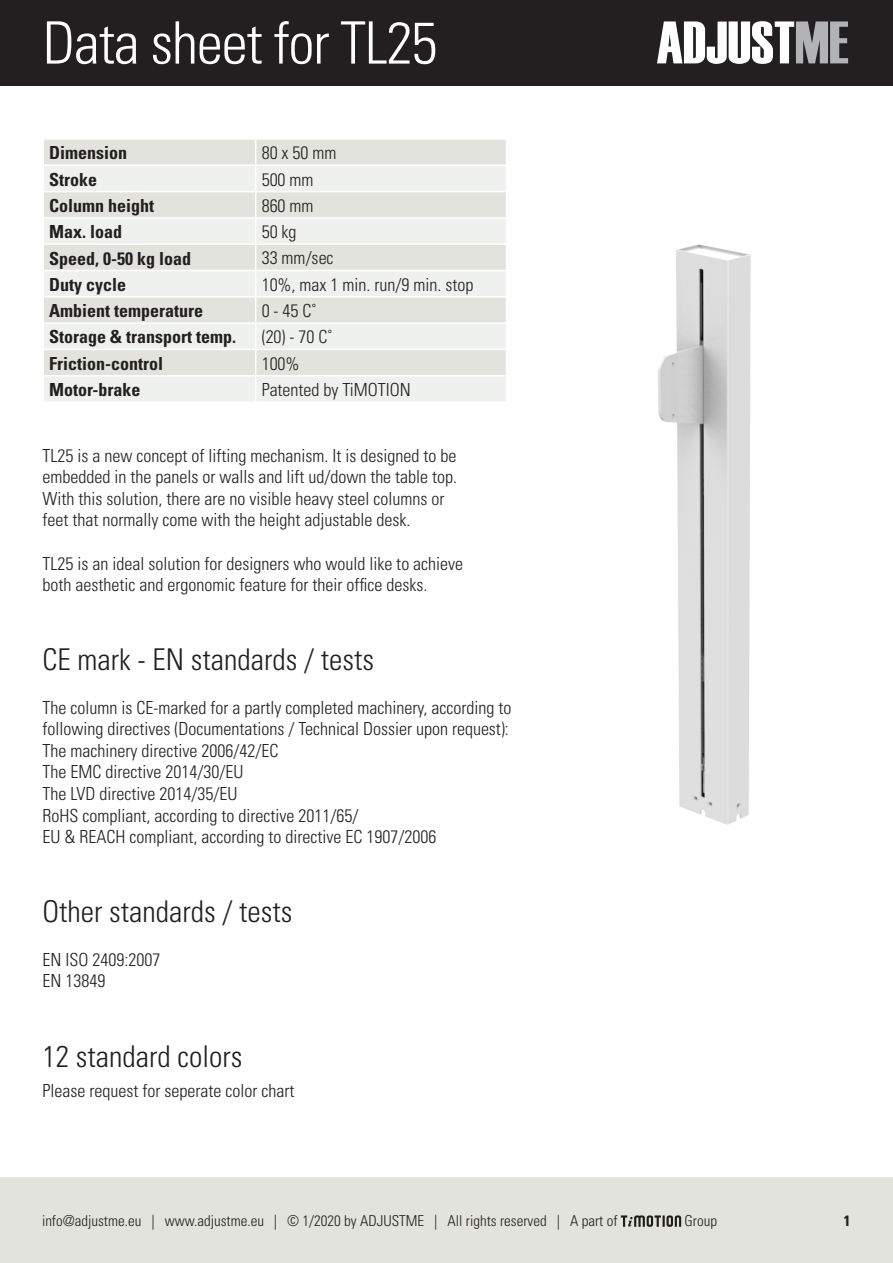
<style>
.page{position:relative;width:893px;height:1263px;background:#fff}
.page>*{position:absolute;margin:0;border:0;box-sizing:border-box;transform-origin:0 0}
.t1{font:300 condensed 58.5px "Univers";letter-spacing:-.02em;color:#fff}
.t2{font:300 condensed 30px "Univers";color:#231f20}
.t3{font:300 condensed 18px/21.6px "Univers";color:#231f20}
.t4{font:700 condensed 18px "Univers";color:#231f20}
.t5{font:300 condensed 15px "Univers";color:#231f20}
.t6{font:700 condensed 15px "Univers";color:#231f20}
</style>
<div class="page">
<div style="left:0;top:0;width:893px;height:85px;background:#231f20"></div>
<svg style="left:657px;top:21px;width:191px;height:43px"></svg>
<div style="left:0;top:1178px;width:893px;height:85px;background:#e3e3de"></div>
<svg style="left:621px;top:1215px;width:60px;height:12px"></svg>
<img style="left:658px;top:244px;width:93px;height:581px">
<div style="left:44px;top:140px;width:462px;height:24px;background:#e3e3de"></div>
<svg style="left:44px;top:166px;width:462px;height:235px;background:#e9eae7"></svg>
<hr style="left:43px;top:191px;width:213px;height:1px;background:#fff">
<hr style="left:256px;top:191px;width:251px;height:1px;background:#fff">
<hr style="left:43px;top:217px;width:213px;height:2px;background:#fff">
<hr style="left:256px;top:217px;width:251px;height:2px;background:#fff">
<hr style="left:43px;top:243px;width:213px;height:2px;background:#fff">
<hr style="left:256px;top:243px;width:251px;height:2px;background:#fff">
<hr style="left:43px;top:270px;width:213px;height:1px;background:#fff">
<hr style="left:256px;top:270px;width:251px;height:1px;background:#fff">
<hr style="left:43px;top:296px;width:213px;height:2px;background:#fff">
<hr style="left:256px;top:296px;width:251px;height:2px;background:#fff">
<hr style="left:43px;top:322px;width:213px;height:2px;background:#fff">
<hr style="left:256px;top:322px;width:251px;height:2px;background:#fff">
<hr style="left:43px;top:349px;width:213px;height:1px;background:#fff">
<hr style="left:256px;top:349px;width:251px;height:1px;background:#fff">
<hr style="left:43px;top:375px;width:213px;height:1px;background:#fff">
<hr style="left:256px;top:375px;width:251px;height:1px;background:#fff">
<svg style="left:255px;top:140px;width:1px;height:261px"></svg>
<p class="t1" style="left:43px;top:8px;width:396px">Data sheet for TL25</p>
<p class="t4" style="left:49px;top:142px;width:79px">Dimension</p>
<p class="t3" style="left:262px;top:142px;width:76px">80 x 50 mm</p>
<p class="t4" style="left:49px;top:168px;width:50px">Stroke</p>
<p class="t3" style="left:262px;top:168px;width:53px">500 mm</p>
<p class="t4" style="left:49px;top:194px;width:107px">Column height</p>
<p class="t3" style="left:262px;top:195px;width:53px">860 mm</p>
<p class="t4" style="left:49px;top:221px;width:74px">Max. load</p>
<p class="t3" style="left:262px;top:221px;width:36px">50 kg</p>
<p class="t4" style="left:49px;top:247px;width:143px">Speed, 0-50 kg load</p>
<p class="t3" style="left:262px;top:247px;width:73px">33 mm/sec</p>
<p class="t4" style="left:49px;top:273px;width:78px">Duty cycle</p>
<p class="t3" style="left:262px;top:274px;width:213px">10%, max 1 min. run/9 min. stop</p>
<p class="t4" style="left:49px;top:300px;width:155px">Ambient temperature</p>
<p class="t3" style="left:262px;top:300px;width:56px">0 - 45 C˚</p>
<p class="t4" style="left:49px;top:326px;width:188px">Storage &amp; transport temp.</p>
<p class="t3" style="left:262px;top:326px;width:72px">(20) - 70 C˚</p>
<p class="t4" style="left:49px;top:352px;width:115px">Friction-control</p>
<p class="t3" style="left:262px;top:353px;width:39px">100%</p>
<p class="t4" style="left:49px;top:379px;width:93px">Motor-brake</p>
<p class="t3" style="left:262px;top:379px;width:151px">Patented by TiMOTION</p>
<p class="t3" style="left:43px;top:444px;width:416px">TL25 is a new concept of lifting mechanism. It is designed to be embedded in the panels or walls and lift ud/down the table top.<br>With this solution, there are no visible heavy steel columns or feet that normally come with the height adjustable desk.</p>
<p class="t3" style="left:43px;top:552px;width:422px">TL25 is an ideal solution for designers who would like to achieve both aesthetic and ergonomic feature for their office desks.</p>
<p class="t2" style="left:43px;top:642px;width:333px">CE mark - EN standards / tests</p>
<p class="t3" style="left:43px;top:696px;width:470px">The column is CE-marked for a partly completed machinery, according to</p>
<p class="t3" style="left:43px;top:718px;width:468px">following directives (Documentations / Technical Dossier upon request):</p>
<p class="t3" style="left:43px;top:740px;width:237px">The machinery directive 2006/42/EC</p>
<p class="t3" style="left:43px;top:761px;width:202px">The EMC directive 2014/30/EU</p>
<p class="t3" style="left:43px;top:783px;width:196px">The LVD directive 2014/35/EU</p>
<p class="t3" style="left:43px;top:804px;width:317px">RoHS compliant, according to directive 2011/65/</p>
<p class="t3" style="left:43px;top:826px;width:395px">EU &amp; REACH compliant, according to directive EC 1907/2006</p>
<p class="t2" style="left:43px;top:894px;width:251px">Other standards / tests</p>
<p class="t3" style="left:43px;top:948px;width:119px">EN ISO 2409:2007</p>
<p class="t3" style="left:43px;top:970px;width:64px">EN 13849</p>
<p class="t2" style="left:43px;top:1038px;width:201px">12 standard colors</p>
<p class="t3" style="left:43px;top:1080px;width:253px">Please request for seperate color chart</p>
<p class="t5" style="left:42px;top:1212px;width:577px">info@adjustme.eu | www.adjustme.eu | © 1/2020 by ADJUSTME | All rights reserved | A part of</p>
<p class="t5" style="left:684px;top:1212px;width:34px">Group</p>
<p class="t6" style="left:844px;top:1212px;width:8px">1</p>
</div>
